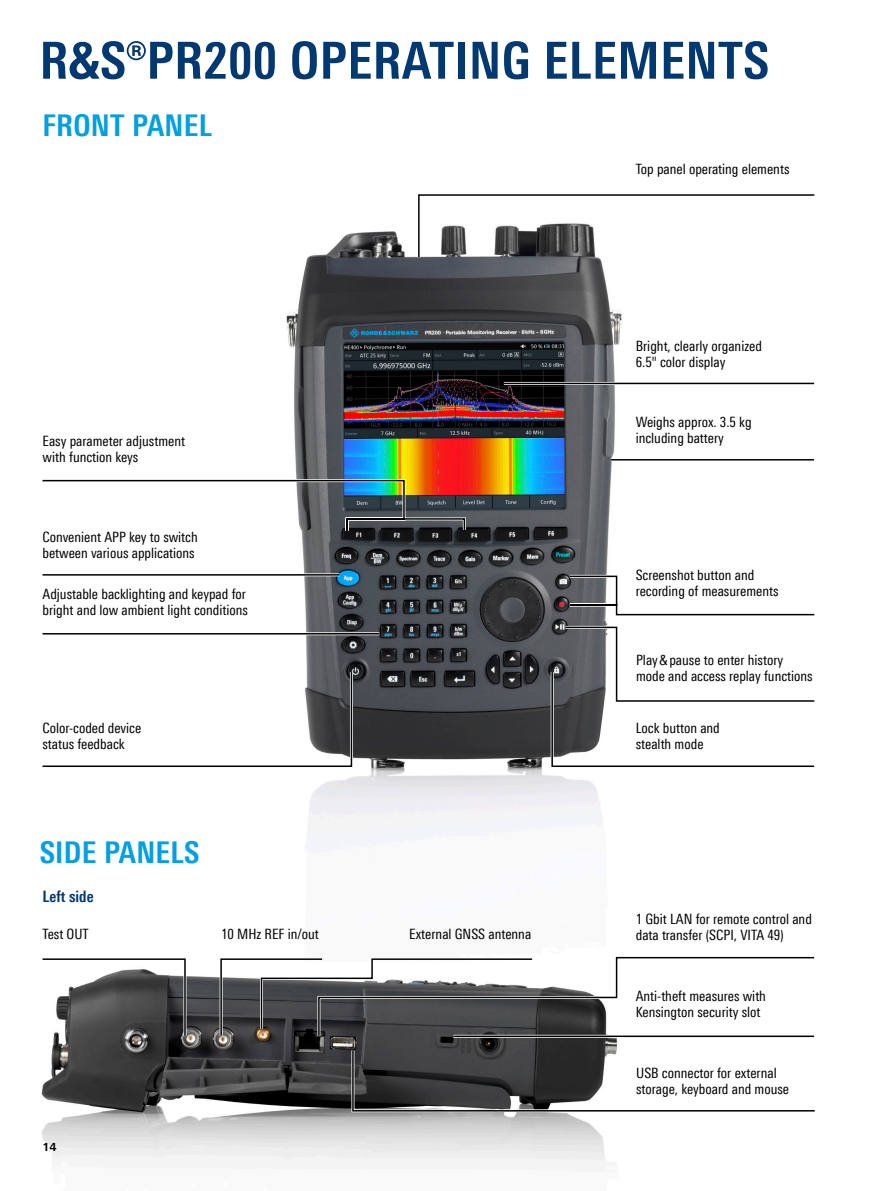
<style>
.page{position:relative;width:893px;height:1191px;background:#fff}
.page>*{position:absolute;margin:0;border:0;box-sizing:border-box;transform-origin:0 0}
.Seiten_Headline_34Pt{font:700 51px "Linotype Univers 620 Cn";letter-spacing:.01em;color:#003872}
.Seiten_Headline_20Pt{font:700 30px "Linotype Univers 620 Cn";letter-spacing:.01em;color:#009ee3}
.Grafik-Tabelle_Übers{font:700 15.75px "Linotype Univers 620 Cn";color:#003872}
.Grafiktext_9_5_pt_oh{font:14.25px/16px "Linotype Univers 420 Cn";color:#000}
.t1{font:700 11.25px "Linotype Univers 630";color:#000}
</style>
<div class="page">
<img style="left:286px;top:231px;width:336px;height:622px">
<img style="left:41px;top:976px;width:577px;height:195px">
<hr style="left:504px;top:382px;width:310px;height:3px;background:#fff">
<hr style="left:504px;top:383px;width:310px;height:1px;background:#000">
<hr style="left:43px;top:632px;width:336px;height:3px;background:#fff">
<hr style="left:43px;top:633px;width:336px;height:1px;background:#000">
<hr style="left:611px;top:458px;width:203px;height:3px;background:#fff">
<hr style="left:611px;top:459px;width:203px;height:1px;background:#000">
<svg style="left:42px;top:669px;width:312px;height:100px"></svg>
<hr style="left:43px;top:573px;width:297px;height:3px;background:#fff">
<hr style="left:43px;top:574px;width:297px;height:1px;background:#000">
<svg style="left:416px;top:194px;width:399px;height:66px"></svg>
<svg style="left:549px;top:624px;width:266px;height:145px"></svg>
<svg style="left:567px;top:573px;width:248px;height:44px"></svg>
<svg style="left:42px;top:477px;width:425px;height:57px"></svg>
<svg style="left:41px;top:958px;width:147px;height:80px"></svg>
<svg style="left:350px;top:1047px;width:465px;height:66px"></svg>
<svg style="left:218px;top:956px;width:597px;height:82px"></svg>
<p class="Seiten_Headline_34Pt" style="left:40px;top:30px;width:731px">R&amp;S®PR200 OPERATING ELEMENTS</p>
<p class="Seiten_Headline_20Pt" style="left:43px;top:108px;width:171px">FRONT PANEL</p>
<p class="Grafiktext_9_5_pt_oh" style="left:43px;top:433px;width:144px">Easy parameter adjustment with function keys</p>
<p class="Grafiktext_9_5_pt_oh" style="left:43px;top:529px;width:157px">Convenient APP key to switch between various applications</p>
<p class="Grafiktext_9_5_pt_oh" style="left:43px;top:586px;width:207px">Adjustable backlighting and keypad for bright and low ambient light conditions</p>
<p class="Grafiktext_9_5_pt_oh" style="left:43px;top:720px;width:100px">Color-coded device status feedback</p>
<p class="Seiten_Headline_20Pt" style="left:40px;top:835px;width:161px">SIDE PANELS</p>
<p class="Grafik-Tabelle_Übers" style="left:43px;top:886px;width:53px">Left side</p>
<p class="Grafiktext_9_5_pt_oh" style="left:43px;top:926px;width:48px">Test OUT</p>
<p class="Grafiktext_9_5_pt_oh" style="left:221px;top:926px;width:99px">10 MHz REF in/out</p>
<p class="Grafiktext_9_5_pt_oh" style="left:409px;top:926px;width:123px">External GNSS antenna</p>
<p class="t1" style="left:43px;top:1139px;width:16px">14</p>
<p class="Grafiktext_9_5_pt_oh" style="left:636px;top:161px;width:155px">Top panel operating elements</p>
<p class="Grafiktext_9_5_pt_oh" style="left:636px;top:337px;width:128px">Bright, clearly organized<br>6.5" color display</p>
<p class="Grafiktext_9_5_pt_oh" style="left:636px;top:414px;width:118px">Weighs approx. 3.5 kg including battery</p>
<p class="Grafiktext_9_5_pt_oh" style="left:636px;top:567px;width:144px">Screenshot button and recording of measurements</p>
<p class="Grafiktext_9_5_pt_oh" style="left:636px;top:652px;width:178px">Play&amp;pause to enter history mode and access replay functions</p>
<p class="Grafiktext_9_5_pt_oh" style="left:636px;top:720px;width:86px">Lock button and stealth mode</p>
<p class="Grafiktext_9_5_pt_oh" style="left:636px;top:911px;width:178px">1 Gbit LAN for remote control and data transfer (SCPI, VITA 49)</p>
<p class="Grafiktext_9_5_pt_oh" style="left:636px;top:988px;width:132px">Anti-theft measures with<br>Kensington security slot</p>
<p class="Grafiktext_9_5_pt_oh" style="left:636px;top:1064px;width:154px">USB connector for external storage, keyboard and mouse</p>
</div>
